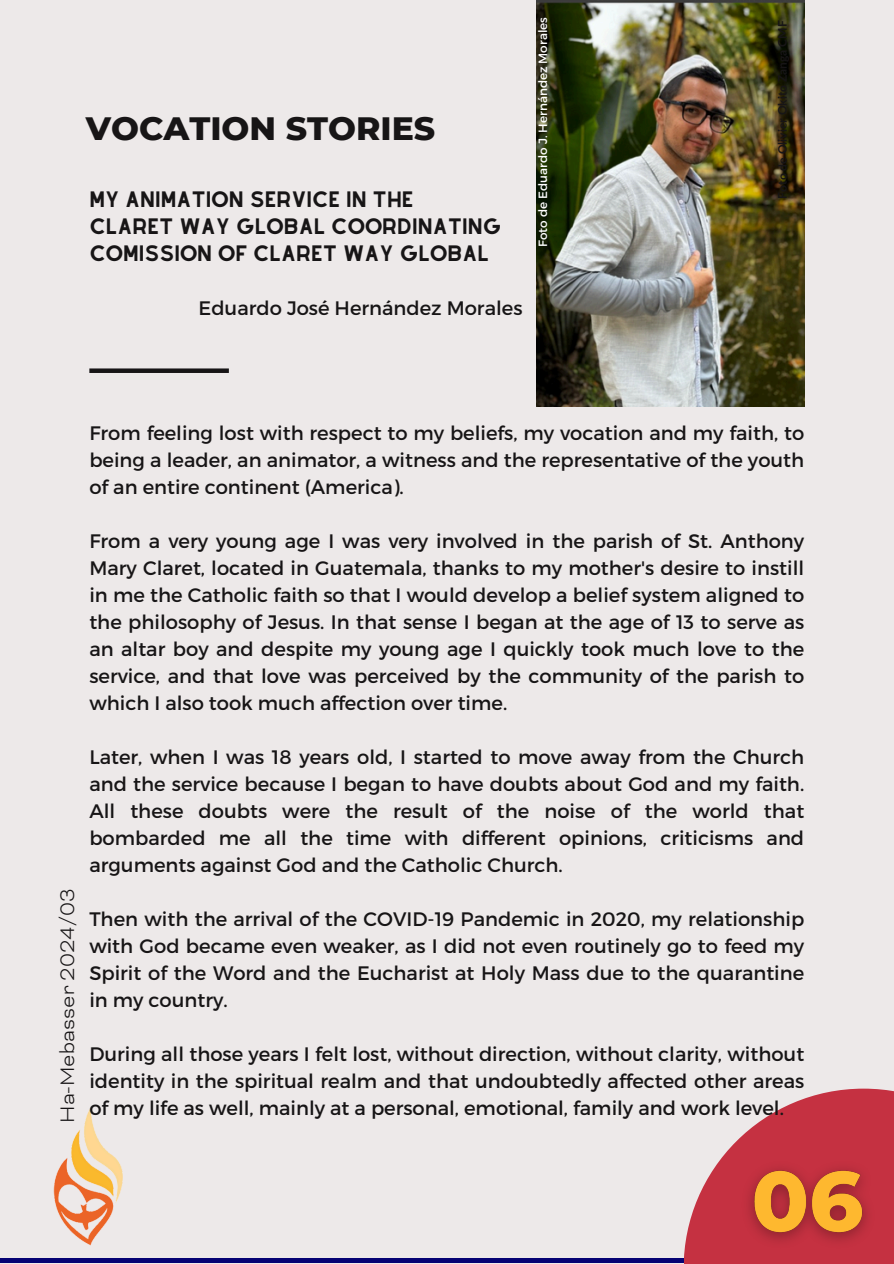
<style>
.page{position:relative;width:894px;height:1264px;background:#fff}
.page>*{position:absolute;margin:0;border:0;box-sizing:border-box;transform-origin:0 0}
.t1{font:800 33px "Montserrat";color:#171516}
.t2{font:300 22.5px "Bicyclette";color:#171516}
.t3{font:19.5px/27px "Montserrat";color:#171516;text-align:justify}
.t4{font:19.5px/27px "Alyssum Sans";color:#171516}
.t5{font:12px "Montserrat";color:#fff}
.t6{font:700 12px "Lato";color:#171516}
</style>
<div class="page">
<div style="left:0;top:0;width:893px;height:1263px;background:#ede9e9"></div>
<img style="left:536px;top:0;width:268px;height:406px">
<div style="left:89px;top:368px;width:140px;height:5px;background:#171516"></div>
<img style="left:53px;top:1108px;width:70px;height:138px">
<hr style="left:0;top:1258px;width:893px;height:4px;background:#060273">
<svg style="left:683px;top:1088px;width:210px;height:175px;fill:#c53141"></svg>
<img style="left:732px;top:1149px;width:152px;height:108px">
<p class="t1" style="left:86px;top:108px;width:351px">VOCATION STORIES</p>
<p class="t4" style="left:89px;top:186px;width:413px">MY ANIMATION SERVICE IN THE<br>CLARET WAY GLOBAL COORDINATING<br>COMISSION OF CLARET WAY GLOBAL</p>
<h4 class="t3" style="left:198px;top:294px;width:325px">Eduardo José Hernández Morales</h4>
<h3 class="t5" style="left:535px;top:247px;width:231px;rotate:-90deg">Foto de Eduardo J. Hernández Morales</h3>
<h3 class="t6" style="left:774px;top:198px;width:179px;rotate:-90deg">Foto de Olivier Okito Zanga CMF</h3>
<h1 class="t2" style="left:56px;top:1122px;width:235px;rotate:-90deg">Ha-Mebasser 2024/03</h1>
<h3 class="t3" style="left:89px;top:418px;width:716px">From feeling lost with respect to my beliefs, my vocation and my faith, to being a leader, an animator, a witness and the representative of the youth of an entire continent (America).</h3>
<h3 class="t3" style="left:89px;top:526px;width:716px">From a very young age I was very involved in the parish of St. Anthony Mary Claret, located in Guatemala, thanks to my mother's desire to instill in me the Catholic faith so that I would develop a belief system aligned to the philosophy of Jesus. In that sense I began at the age of 13 to serve as an altar boy and despite my young age I quickly took much love to the service, and that love was perceived by the community of the parish to which I also took much affection over time.</h3>
<p class="t3" style="left:89px;top:742px;width:716px">Later, when I was 18 years old, I started to move away from the Church and the service because I began to have doubts about God and my faith.<br>All these doubts were the result of the noise of the world that bombarded me all the time with different opinions, criticisms and arguments against God and the Catholic Church.</p>
<h3 class="t3" style="left:89px;top:904px;width:716px">Then with the arrival of the COVID-19 Pandemic in 2020, my relationship with God became even weaker, as I did not even routinely go to feed my Spirit of the Word and the Eucharist at Holy Mass due to the quarantine in my country.</h3>
<h3 class="t3" style="left:89px;top:1039px;width:716px">During all those years I felt lost, without direction, without clarity, without identity in the spiritual realm and that undoubtedly affected other areas of my life as well, mainly at a personal, emotional, family and work level.</h3>
</div>
